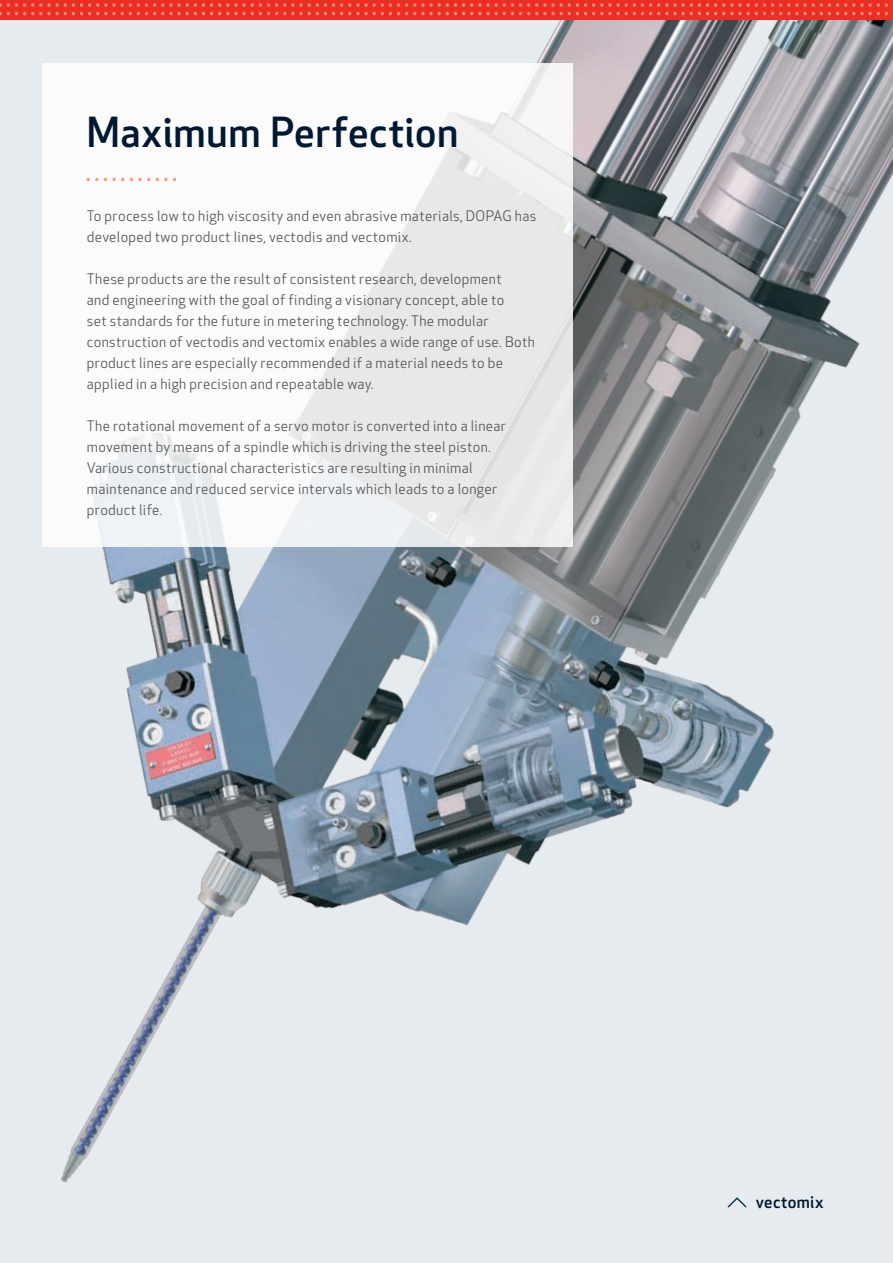
<style>
.page{position:relative;width:893px;height:1263px;background:#fff}
.page>*{position:absolute;margin:0;border:0;box-sizing:border-box;transform-origin:0 0}
.t1{font:500 40.5px "Apex New";letter-spacing:.015em;color:#001932}
.t2{font:500 16.5px "Apex New";letter-spacing:.025em;color:#001932}
.t3{font:14.25px/21px "Apex New";letter-spacing:.025em;color:#57585a}
</style>
<div class="page">
<img style="left:0;top:19px;width:893px;height:1244px">
<svg style="left:728px;top:1197px;width:18px;height:10px"></svg>
<div style="left:0;top:0;width:893px;height:19px;background:#ee2e22"></div>
<svg style="left:0;top:3px;width:888px;height:12px"></svg>
<svg style="left:43px;top:63px;width:530px;height:483px"></svg>
<svg style="left:86px;top:178px;width:12px;height:3px"></svg>
<svg style="left:104px;top:178px;width:20px;height:3px"></svg>
<svg style="left:130px;top:178px;width:20px;height:3px"></svg>
<svg style="left:156px;top:178px;width:20px;height:3px"></svg>
<h1 class="t1" style="left:87px;top:105px;width:373px">Maximum Perfection</h1>
<p class="t3" style="left:87px;top:205px;width:451px">To process low to high viscosity and even abrasive materials, DOPAG has developed two product lines, vectodis and vectomix.</p>
<p class="t3" style="left:87px;top:268px;width:450px">These products are the result of consistent research, development<br>and engineering with the goal of finding a visionary concept, able to<br>set standards for the future in metering technology. The modular construction of vectodis and vectomix enables a wide range of use. Both product lines are especially recommended if a material needs to be applied in a high precision and repeatable way.</p>
<p class="t3" style="left:87px;top:415px;width:421px">The rotational movement of a servo motor is converted into a linear movement by means of a spindle which is driving the steel piston.<br>Various constructional characteristics are resulting in minimal maintenance and reduced service intervals which leads to a longer product life.</p>
<p class="t2" style="left:756px;top:1190px;width:69px">vectomix</p>
</div>
